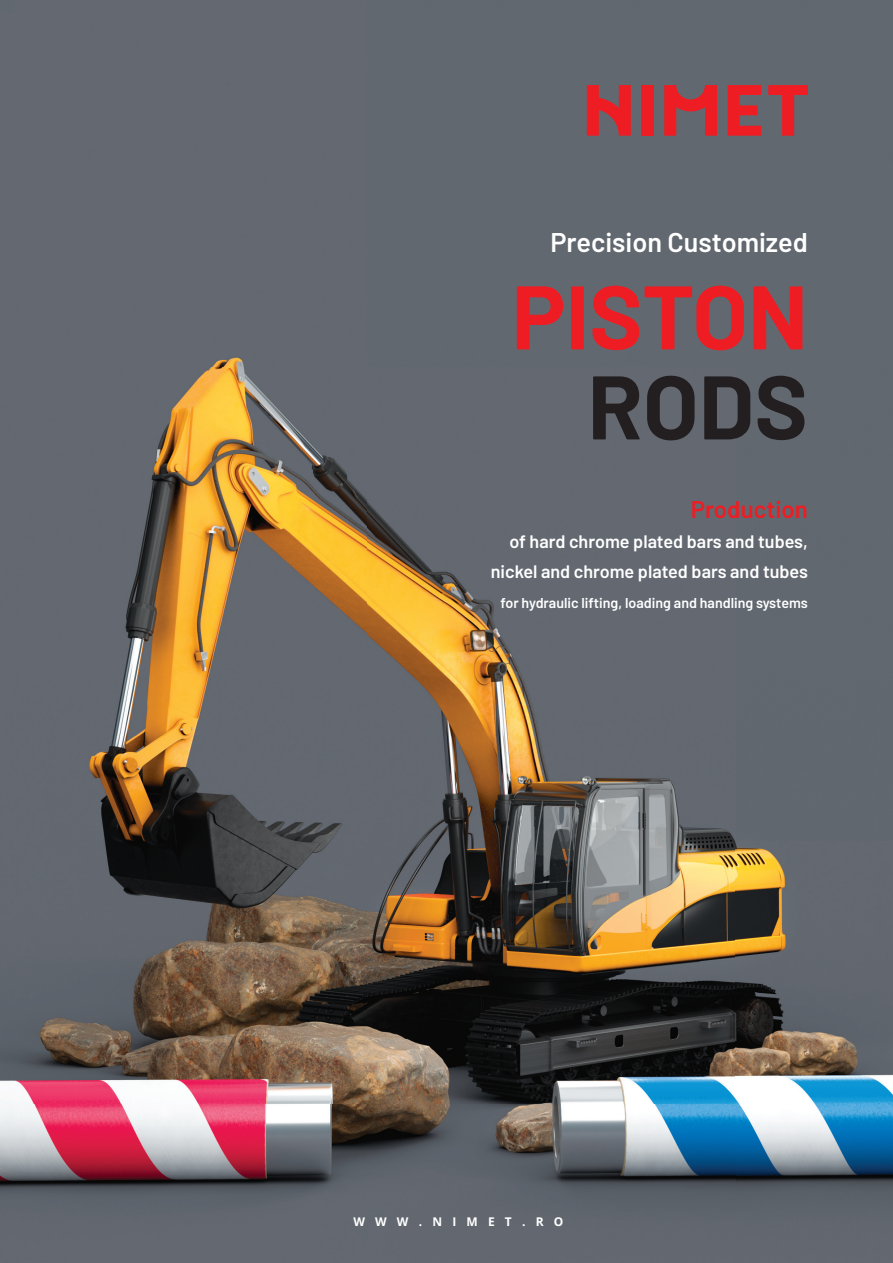
<style>
.page{position:relative;width:893px;height:1263px;background:#fff}
.page>*{position:absolute;margin:0;border:0;box-sizing:border-box;transform-origin:0 0}
.t1{font:700 90px "Barlow";color:#ee1d23}
.t2{font:700 90px "Barlow";color:#231f20}
.t3{font:600 27px "Barlow";color:#fff}
.t4{font:600 24px "Barlow";color:#ee1d23}
.t5{font:600 18px/30px "Barlow";color:#fff;text-align:right}
.t6{font:600 14.25px "Barlow";color:#fff}
.t7{font:700 12px "Open Sans";letter-spacing:.85em;color:#fff}
</style>
<div class="page">
<img style="left:0;top:0;width:893px;height:1263px">
<div style="left:641px;top:85px;width:12px;height:51px;background:#ee1d23"></div>
<svg style="left:768px;top:85px;width:40px;height:51px;background:#9e474e"></svg>
<svg style="left:664px;top:85px;width:53px;height:51px;background:#b53b41"></svg>
<svg style="left:587px;top:85px;width:44px;height:51px;background:#c0353b"></svg>
<svg style="left:728px;top:85px;width:33px;height:51px;background:#c53239"></svg>
<svg style="left:0;top:0;width:13px;height:13px"></svg>
<h2 class="t3" style="left:550px;top:222px;width:259px">Precision Customized</h2>
<h1 class="t1" style="left:512px;top:250px;width:298px">PISTON</h1>
<h1 class="t2" style="left:588px;top:340px;width:222px">RODS</h1>
<h3 class="t4" style="left:691px;top:492px;width:119px">Production</h3>
<p class="t5" style="left:491px;top:525px;width:319px">of hard chrome plated bars and tubes, nickel and chrome plated bars and tubes</p>
<p class="t6" style="left:501px;top:592px;width:309px">for hydraulic lifting, loading and handling systems</p>
<p class="t7" style="left:353px;top:1213px;width:212px">WWW.NIMET.RO</p>
</div>
